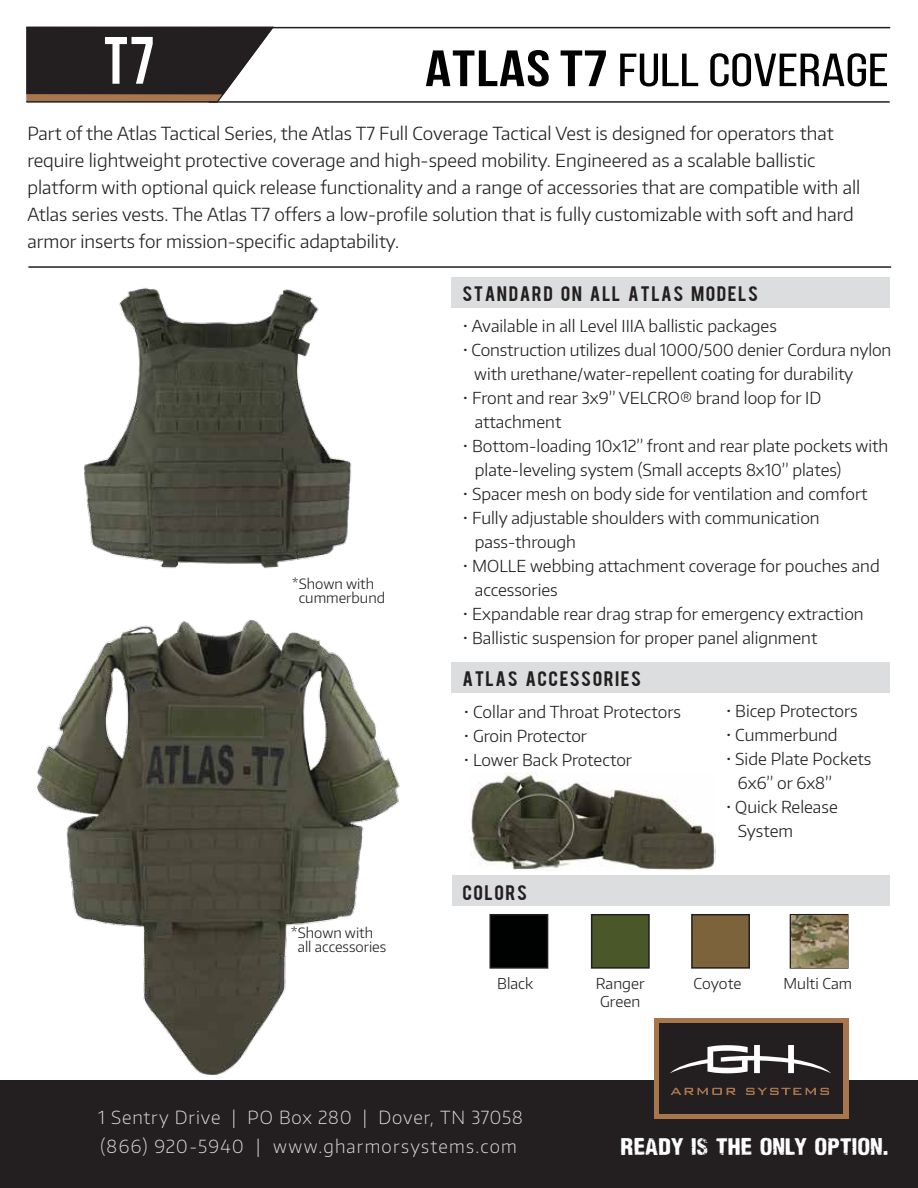
<style>
.page{position:relative;width:918px;height:1188px;background:#fff}
.page>*{position:absolute;margin:0;border:0;box-sizing:border-box;transform-origin:0 0}
.t1{font:52.5px "Bebas";color:#fff}
.t2{font:46.5px "Bebas Neue";color:#010101;scale:1.25 1}
.t3{font:22.35px "Nidex Expd";color:#fff}
.t4{font:300 18px/27px "Encode Sans";color:#231f20}
.t5{font:200 18px/28.5px "Encode Sans";letter-spacing:.06em;color:#dcddde}
.t6{font:300 16.5px/24px "Encode Sans";color:#231f20}
.t7{font:16.5px "Bebas";letter-spacing:.08em;color:#231f20;scale:1.12 1}
.t8{font:300 15px/18px "Encode Sans";color:#231f20}
.t9{font:300 14.1px/14.2px "Encode Sans";color:#231f20}
.s1{font-weight:700;font-size:51px}
</style>
<div class="page">
<img style="left:37px;top:619px;width:363px;height:456px">
<img style="left:84px;top:288px;width:268px;height:281px">
<div style="left:1px;top:1080px;width:917px;height:108px;background:#231f20"></div>
<div style="left:654px;top:1018px;width:194px;height:101px;background:#a8764d"></div>
<div style="left:659px;top:1023px;width:184px;height:91px;background:#231f20"></div>
<svg style="left:671px;top:1088px;width:65px;height:7px"></svg>
<svg style="left:746px;top:1088px;width:83px;height:7px"></svg>
<svg style="left:670px;top:1045px;width:161px;height:28px"></svg>
<svg style="left:26px;top:26px;width:865px;height:77px"></svg>
<hr style="left:209px;top:101px;width:681px;height:2px;background:#231f20">
<img style="left:469px;top:772px;width:246px;height:99px">
<div style="left:453px;top:875px;width:437px;height:31px;background:#dcddde"></div>
<div style="left:490px;top:915px;width:58px;height:53px;background:#000101"></div>
<div style="left:489px;top:914px;width:59px;height:55px;border:2px solid #231f20"></div>
<div style="left:692px;top:915px;width:57px;height:53px;background:#7d633c"></div>
<div style="left:691px;top:914px;width:59px;height:55px;border:2px solid #231f20"></div>
<div style="left:592px;top:915px;width:57px;height:53px;background:#4a5728"></div>
<div style="left:591px;top:914px;width:59px;height:55px;border:2px solid #231f20"></div>
<div style="left:790px;top:914px;width:59px;height:55px;border:2px solid #231f20"></div>
<div style="left:451px;top:662px;width:439px;height:31px;background:#dcddde"></div>
<div style="left:451px;top:277px;width:438px;height:30px;background:#dcddde"></div>
<img style="left:791px;top:915px;width:56px;height:52px">
<hr style="left:29px;top:266px;width:862px;height:2px;background:#231f20">
<h1 class="t1" style="left:103px;top:22px;width:54px">T7</h1>
<h2 class="t2" style="left:425px;top:45px;width:372px"><span class="s1">ATLAS T7</span> FULL COVERAGE</h2>
<p class="t4" style="left:27px;top:119px;width:835px">Part of the Atlas Tactical Series, the Atlas T7 Full Coverage Tactical Vest is designed for operators that require lightweight protective coverage and high-speed mobility. Engineered as a scalable ballistic platform with optional quick release functionality and a range of accessories that are compatible with all Atlas series vests. The Atlas T7 offers a low-profile solution that is fully customizable with soft and hard armor inserts for mission-specific adaptability.</p>
<p class="t9" style="left:299px;top:576px;width:88px;text-indent:-7px">*Shown with cummerbund</p>
<p class="t9" style="left:298px;top:925px;width:90px;text-indent:-7px">*Shown with all accessories</p>
<p class="t7" style="left:463px;top:281px;width:265px">STANDARD ON ALL ATLAS MODELS</p>
<p class="t6" style="left:463px;top:313px;width:315px">• Available in all Level IIIA ballistic packages</p>
<p class="t6" style="left:474px;top:337px;width:419px;text-indent:-11px">• Construction utilizes dual 1000/500 denier Cordura nylon with urethane/water-repellent coating for durability</p>
<p class="t6" style="left:475px;top:385px;width:348px;text-indent:-12px">• Front and rear 3x9” VELCRO® brand loop for ID attachment</p>
<p class="t6" style="left:475px;top:433px;width:415px;text-indent:-12px">• Bottom-loading 10x12” front and rear plate pockets with plate-leveling system (Small accepts 8x10” plates)</p>
<p class="t6" style="left:463px;top:481px;width:406px">• Spacer mesh on body side for ventilation and comfort</p>
<p class="t6" style="left:475px;top:505px;width:346px;text-indent:-12px">• Fully adjustable shoulders with communication pass-through</p>
<p class="t6" style="left:475px;top:553px;width:406px;text-indent:-12px">• MOLLE webbing attachment coverage for pouches and accessories</p>
<p class="t6" style="left:463px;top:601px;width:402px">• Expandable rear drag strap for emergency extraction</p>
<p class="t6" style="left:463px;top:625px;width:356px">• Ballistic suspension for proper panel alignment</p>
<p class="t7" style="left:463px;top:667px;width:161px">ATLAS ACCESSORIES</p>
<p class="t6" style="left:464px;top:699px;width:219px">• Collar and Throat Protectors</p>
<p class="t6" style="left:464px;top:723px;width:125px">• Groin Protector</p>
<p class="t6" style="left:464px;top:747px;width:170px">• Lower Back Protector</p>
<p class="t7" style="left:463px;top:880px;width:59px">COLORS</p>
<p class="t6" style="left:726px;top:698px;width:133px">• Bicep Protectors</p>
<p class="t6" style="left:726px;top:722px;width:113px">• Cummerbund</p>
<p class="t6" style="left:738px;top:746px;width:135px;text-indent:-12px">• Side Plate Pockets<br>6x6” or 6x8”</p>
<p class="t6" style="left:738px;top:794px;width:101px;text-indent:-12px">• Quick Release<br>System</p>
<p class="t8" style="left:497px;top:974px;width:37px">Black</p>
<p class="t8" style="left:596px;top:974px;width:50px">Ranger<br>Green</p>
<p class="t8" style="left:694px;top:974px;width:49px">Coyote</p>
<p class="t8" style="left:784px;top:974px;width:70px">Multi Cam</p>
<p class="t5" style="left:98px;top:1103px;width:426px">1 Sentry Drive | PO Box 280 | Dover, TN 37058 (866) 920-5940 | www.gharmorsystems.com</p>
<h3 class="t3" style="left:620px;top:1133px;width:270px">READY IS THE ONLY OPTION.</h3>
</div>
